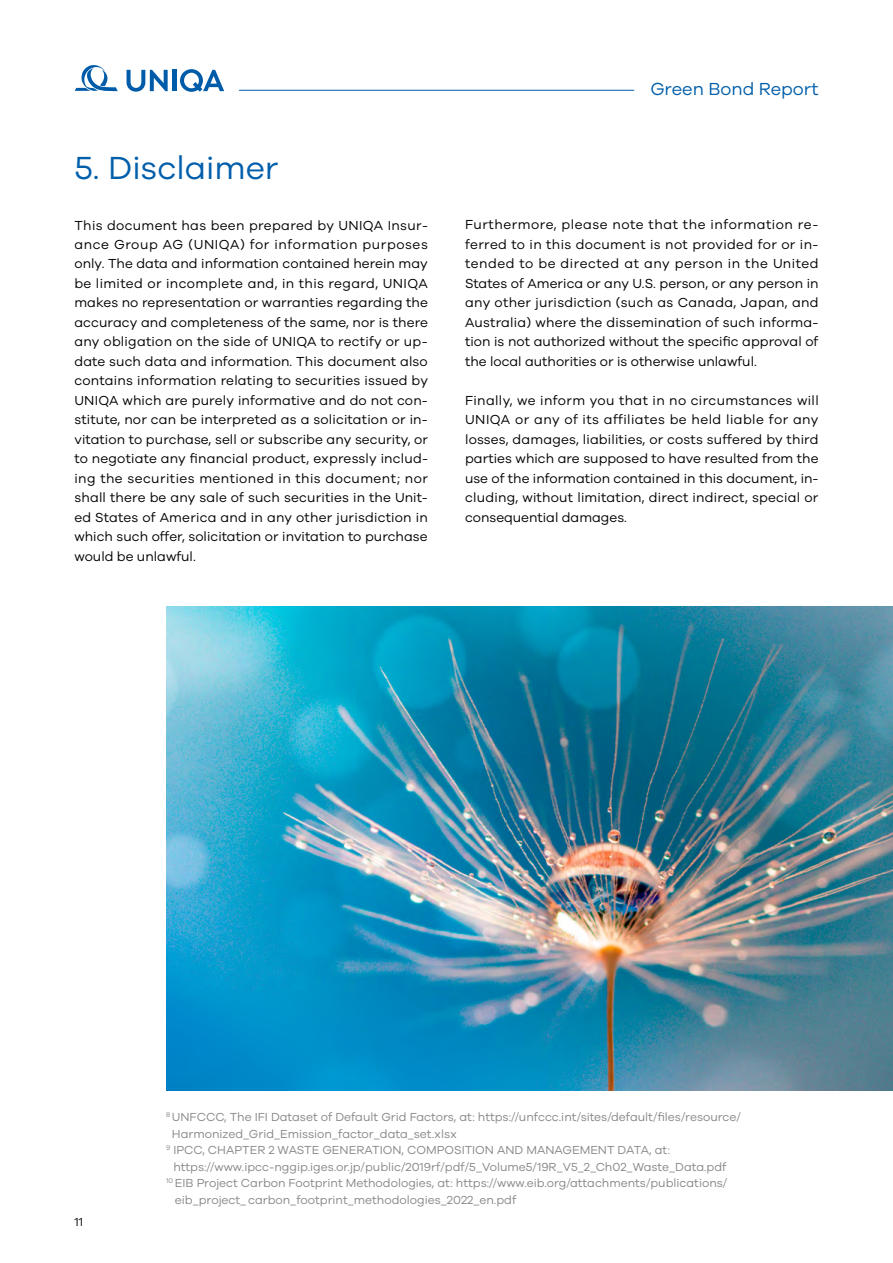
<style>
.page{position:relative;width:893px;height:1263px;background:#fff}
.page>*{position:absolute;margin:0;border:0;box-sizing:border-box;transform-origin:0 0}
.t1{font:33px "UNIQA Galano";color:#005eaa}
.t2{font:18px "UNIQA Galano";color:#005eaa}
.t3{font:13.5px/19.5px "UNIQA Galano";color:#000;text-align:justify}
.t4{font:12px "UNIQA Galano";color:#878786}
.t5{font:12px "UNIQA Galano";color:#000}
</style>
<div class="page">
<svg style="left:75px;top:65px;width:43px;height:26px"></svg>
<svg style="left:127px;top:70px;width:41px;height:22px"></svg>
<hr style="left:172px;top:70px;width:4px;height:21px;background:#005ca9">
<svg style="left:180px;top:69px;width:44px;height:23px"></svg>
<hr style="left:239px;top:90px;width:395px;height:1px;background:#005eaa">
<img style="left:166px;top:606px;width:727px;height:485px">
<h2 class="t2" style="left:650px;top:78px;width:170px">Green Bond Report</h2>
<h1 class="t1" style="left:74px;top:149px;width:206px">5. Disclaimer</h1>
<p class="t3" style="left:74px;top:215px;width:355px">This document has been prepared by UNIQA Insur&shy;ance Group AG (UNIQA) for information purposes only. The data and information contained herein may be limited or incomplete and, in this regard, UNIQA makes no representation or warranties regarding the accuracy and completeness of the same, nor is there any obligation on the side of UNIQA to rectify or up&shy;date such data and information. This document also contains information relating to securities issued by UNIQA which are purely informative and do not con&shy;stitute, nor can be interpreted as a solicitation or in&shy;vitation to purchase, sell or subscribe any security, or to negotiate any financial product, expressly includ&shy;ing the securities mentioned in this document; nor shall there be any sale of such securities in the Unit&shy;ed States of America and in any other jurisdiction in which such offer, solicitation or invitation to purchase would be unlawful.</p>
<p class="t3" style="left:465px;top:215px;width:355px">Furthermore, please note that the information re&shy;ferred to in this document is not provided for or in&shy;tended to be directed at any person in the United States of America or any U.S. person, or any person in any other jurisdiction (such as Canada, Japan, and Australia) where the dissemination of such informa&shy;tion is not authorized without the specific approval of the local authorities or is otherwise unlawful.</p>
<p class="t3" style="left:465px;top:390px;width:355px">Finally, we inform you that in no circumstances will UNIQA or any of its affiliates be held liable for any losses, damages, liabilities, or costs suffered by third parties which are supposed to have resulted from the use of the information contained in this document, in&shy;cluding, without limitation, direct indirect, special or consequential damages.</p>
<p class="t5" style="left:75px;top:1215px;width:10px">11</p>
<p class="t4" style="left:166px;top:1110px;width:576px"><sup>8</sup> UNFCCC, The IFI Dataset of Default Grid Factors, at: https://unfccc.int/sites/default/files/resource/</p>
<p class="t4" style="left:172px;top:1126px;width:287px">Harmonized_Grid_Emission_factor_data_set.xlsx</p>
<p class="t4" style="left:166px;top:1143px;width:506px"><sup>9</sup> IPCC, CHAPTER 2 WASTE GENERATION, COMPOSITION AND MANAGEMENT DATA, at:</p>
<p class="t4" style="left:173px;top:1159px;width:555px">https://www.ipcc-nggip.iges.or.jp/public/2019rf/pdf/5_Volume5/19R_V5_2_Ch02_Waste_Data.pdf</p>
<p class="t4" style="left:166px;top:1176px;width:563px"><sup>10</sup> EIB Project Carbon Footprint Methodologies, at: https://www.eib.org/attachments/publications/</p>
<p class="t4" style="left:175px;top:1192px;width:343px">eib_project_ carbon_footprint_methodologies_2022_en.pdf</p>
</div>
